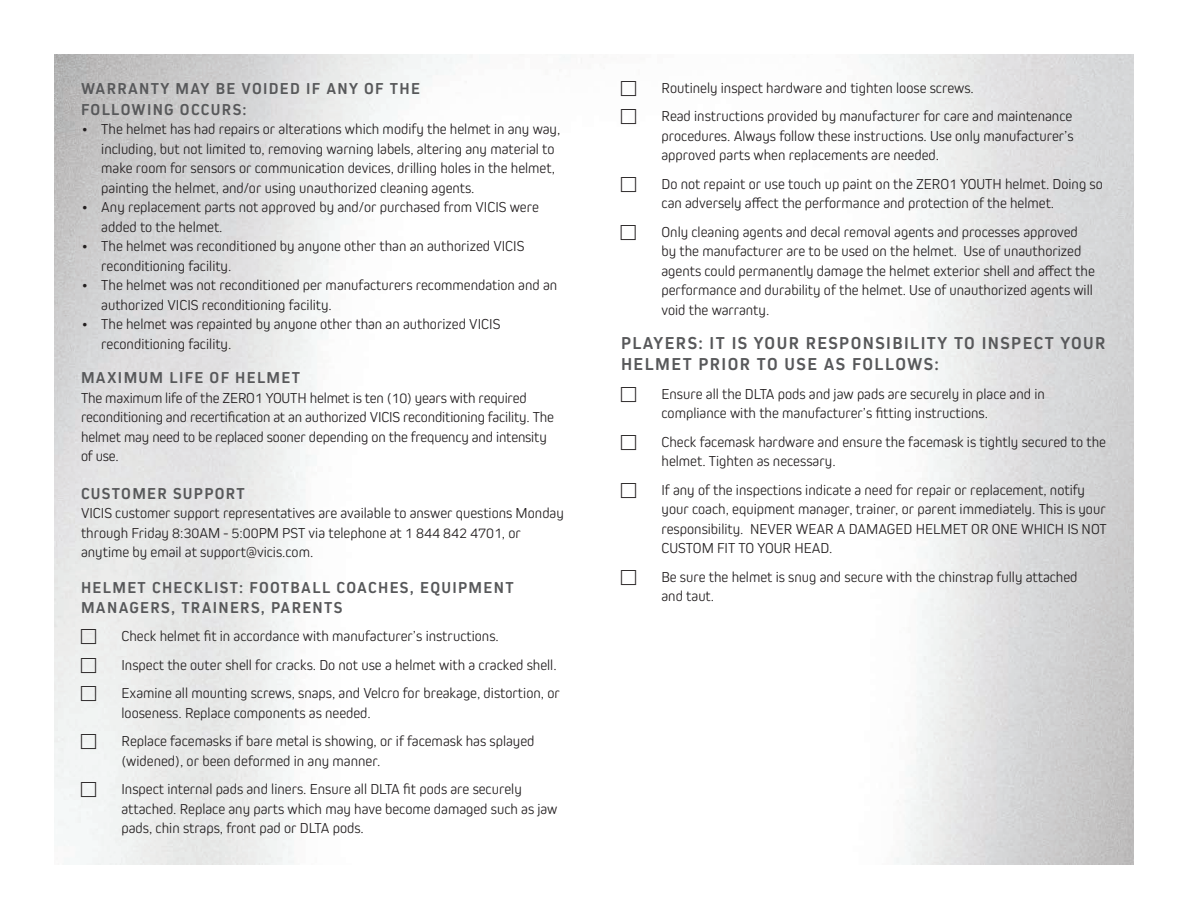
<style>
.page{position:relative;width:1188px;height:918px;background:#fff}
.page>*{position:absolute;margin:0;border:0;box-sizing:border-box;transform-origin:0 0}
.TEXT{font:700 18px/21px "Kiro";letter-spacing:.08em;color:#57585a}
.TEXT-2{font:700 16.5px/21px "Kiro";letter-spacing:.08em;color:#57585a}
.TEXT-3{font:300 15px/19.5px "Kiro";color:#231f20}
</style>
<div class="page">
<svg style="left:81px;top:629px;width:15px;height:15px"></svg>
<svg style="left:81px;top:658px;width:15px;height:15px"></svg>
<svg style="left:81px;top:686px;width:15px;height:15px"></svg>
<svg style="left:81px;top:734px;width:15px;height:15px"></svg>
<svg style="left:81px;top:782px;width:15px;height:15px"></svg>
<p class="TEXT-2" style="left:81px;top:78px;width:340px">WARRANTY MAY BE VOIDED IF ANY OF THE<br>FOLLOWING OCCURS:</p>
<p class="TEXT-3" style="left:101px;top:119px;width:461px;text-indent:-20px">• The helmet has had repairs or alterations which modify the helmet in any way, including, but not limited to, removing warning labels, altering any material to make room for sensors or communication devices, drilling holes in the helmet, painting the helmet, and/or using unauthorized cleaning agents.</p>
<p class="TEXT-3" style="left:101px;top:197px;width:439px;text-indent:-20px">• Any replacement parts not approved by and/or purchased from VICIS were added to the helmet.</p>
<p class="TEXT-3" style="left:101px;top:236px;width:425px;text-indent:-20px">• The helmet was reconditioned by anyone other than an authorized VICIS reconditioning facility.</p>
<p class="TEXT-3" style="left:101px;top:275px;width:458px;text-indent:-20px">• The helmet was not reconditioned per manufacturers recommendation and an authorized VICIS reconditioning facility.</p>
<p class="TEXT-3" style="left:101px;top:314px;width:401px;text-indent:-20px">• The helmet was repainted by anyone other than an authorized VICIS reconditioning facility.</p>
<p class="TEXT-2" style="left:81px;top:367px;width:221px">MAXIMUM LIFE OF HELMET</p>
<p class="TEXT-3" style="left:81px;top:387px;width:475px">The maximum life of the ZERO1 YOUTH helmet is ten (10) years with required reconditioning and recertification at an authorized VICIS reconditioning facility. The helmet may need to be replaced sooner depending on the frequency and intensity of use.</p>
<p class="TEXT-2" style="left:81px;top:483px;width:165px">CUSTOMER SUPPORT</p>
<p class="TEXT-3" style="left:81px;top:503px;width:484px">VICIS customer support representatives are available to answer questions Monday through Friday 8:30AM - 5:00PM PST via telephone at 1 844 842 4701, or anytime by email at support@vicis.com.</p>
<p class="TEXT-2" style="left:81px;top:578px;width:434px;line-height:19.5px">HELMET CHECKLIST: FOOTBALL COACHES, EQUIPMENT<br>MANAGERS, TRAINERS, PARENTS</p>
<p class="TEXT-3" style="left:122px;top:626px;width:379px">Check helmet fit in accordance with manufacturer’s instructions.</p>
<p class="TEXT-3" style="left:122px;top:654px;width:437px">Inspect the outer shell for cracks. Do not use a helmet with a cracked shell.</p>
<p class="TEXT-3" style="left:122px;top:683px;width:440px">Examine all mounting screws, snaps, and Velcro for breakage, distortion, or looseness. Replace components as needed.</p>
<p class="TEXT-3" style="left:122px;top:731px;width:415px">Replace facemasks if bare metal is showing, or if facemask has splayed (widened), or been deformed in any manner.</p>
<p class="TEXT-3" style="left:122px;top:779px;width:438px">Inspect internal pads and liners. Ensure all DLTA fit pods are securely attached. Replace any parts which may have become damaged such as jaw pads, chin straps, front pad or DLTA pods.</p>
<p class="TEXT-3" style="left:662px;top:77px;width:314px">Routinely inspect hardware and tighten loose screws.</p>
<p class="TEXT-3" style="left:662px;top:106px;width:414px;text-align:justify">Read instructions provided by manufacturer for care and maintenance procedures. Always follow these instructions. Use only manufacturer’s approved parts when replacements are needed.</p>
<p class="TEXT-3" style="left:662px;top:173px;width:443px">Do not repaint or use touch up paint on the ZERO1 YOUTH helmet. Doing so can adversely affect the performance and protection of the helmet.</p>
<p class="TEXT-3" style="left:661px;top:221px;width:435px">Only cleaning agents and decal removal agents and processes approved by the manufacturer are to be used on the helmet. Use of unauthorized agents could permanently damage the helmet exterior shell and affect the performance and durability of the helmet. Use of unauthorized agents will void the warranty.</p>
<p class="TEXT" style="left:621px;top:332px;width:486px">PLAYERS: IT IS YOUR RESPONSIBILITY TO INSPECT YOUR<br>HELMET PRIOR TO USE AS FOLLOWS:</p>
<p class="TEXT-3" style="left:662px;top:383px;width:385px">Ensure all the DLTA pods and jaw pads are securely in place and in compliance with the manufacturer’s fitting instructions.</p>
<p class="TEXT-3" style="left:662px;top:431px;width:446px">Check facemask hardware and ensure the facemask is tightly secured to the helmet. Tighten as necessary.</p>
<p class="TEXT-3" style="left:662px;top:479px;width:447px">If any of the inspections indicate a need for repair or replacement, notify your coach, equipment manager, trainer, or parent immediately. This is your responsibility. NEVER WEAR A DAMAGED HELMET OR ONE WHICH IS NOT CUSTOM FIT TO YOUR HEAD.</p>
<p class="TEXT-3" style="left:662px;top:566px;width:418px">Be sure the helmet is snug and secure with the chinstrap fully attached and taut.</p>
</div>
